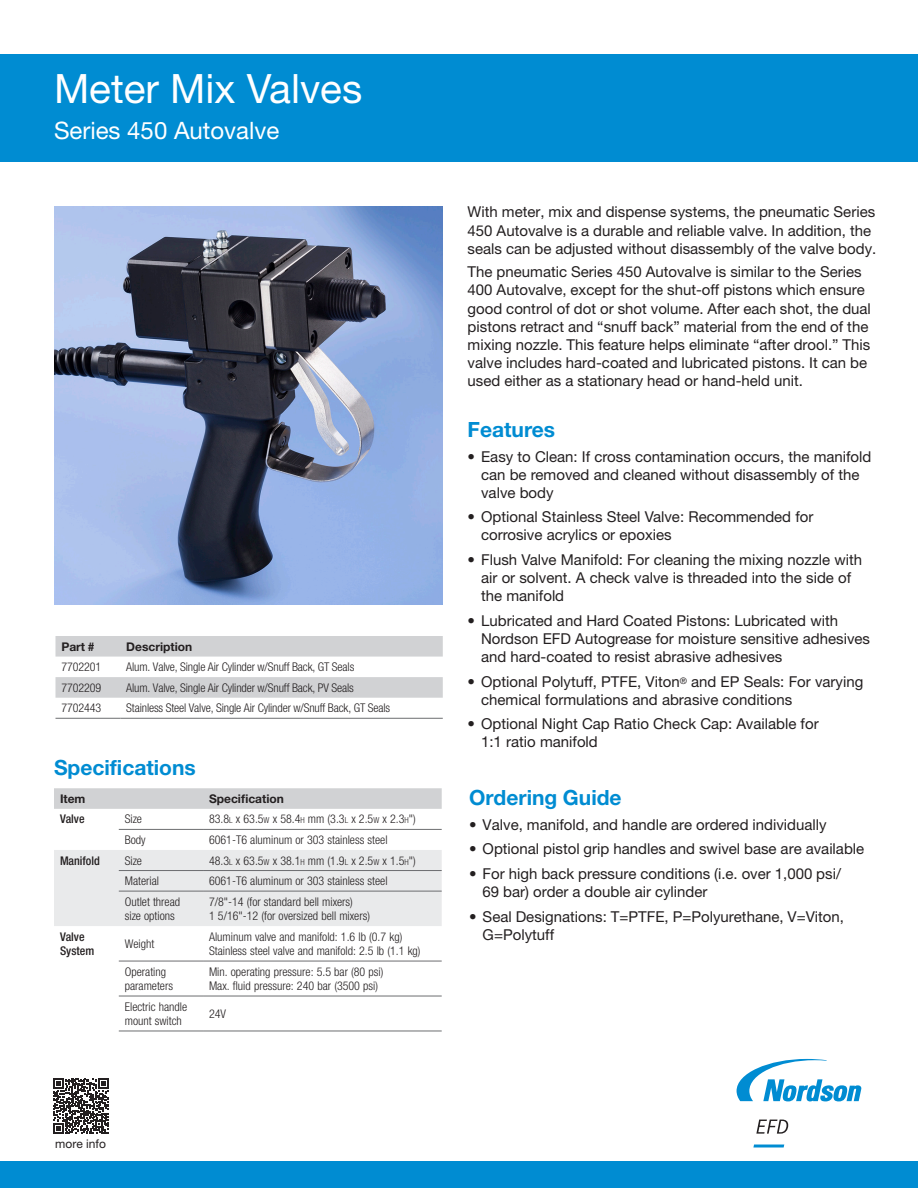
<style>
.page{position:relative;width:918px;height:1188px;background:#fff}
.page>*{position:absolute;margin:0;border:0;box-sizing:border-box;transform-origin:0 0}
.EFD-DataSheet-MainTitle-Helv55{font:40.5px "Helvetica Neue LT Std";color:#fff}
.EFD-DataSheet-Subtitle-Helv55{font:24px "Helvetica Neue LT Std";color:#fff}
.EFD-DataSheet-Head-Lev1-Helv75{font:700 21px "Helvetica Neue LT Std";color:#008cd2}
.t1{font:15px/18px "Helvetica Neue LT Std";color:#231f20}
.EFD-DataSheet-TableText-8L-Helv55{font:300 condensed 12px/14.4px "Helvetica Neue LT Std";color:#231f20}
.EFD-DataSheet-TableText-8LB-Helv75{font:700 12px "Helvetica Neue LT Std";color:#231f20}
.EFD-DataSheet-TableText-8L-Helv55-2{font:500 condensed 12px/14.4px "Helvetica Neue LT Std";color:#231f20}
.EFD-DataSheet-BodyText-8C-Helv55{font:12px "Helvetica Neue LT Std";color:#231f20}
.s1{font-size:8.25px}
</style>
<div class="page">
<div style="left:0;top:54px;width:918px;height:108px;background:#008cd2"></div>
<div style="left:0;top:1161px;width:918px;height:27px;background:#008cd2"></div>
<svg style="left:737px;top:1059px;width:124px;height:42px"></svg>
<svg style="left:753px;top:1145px;width:31px;height:3px"></svg>
<svg style="left:756px;top:1120px;width:32px;height:14px"></svg>
<img style="left:54px;top:207px;width:389px;height:398px">
<svg style="left:53px;top:1079px;width:55px;height:55px"></svg>
<svg style="left:56px;top:636px;width:387px;height:62px"></svg>
<hr style="left:56px;top:718px;width:64px;height:1px;background:#6c6d70">
<hr style="left:120px;top:718px;width:323px;height:1px;background:#6c6d70">
<div style="left:54px;top:788px;width:388px;height:21px;background:#d1d2d4"></div>
<div style="left:54px;top:850px;width:388px;height:76px;background:#e9eaeb"></div>
<hr style="left:119px;top:829px;width:84px;height:1px;background:#6c6d70">
<hr style="left:203px;top:829px;width:239px;height:1px;background:#6c6d70">
<hr style="left:119px;top:870px;width:84px;height:1px;background:#6c6d70">
<hr style="left:203px;top:870px;width:239px;height:1px;background:#6c6d70">
<hr style="left:119px;top:891px;width:84px;height:1px;background:#6c6d70">
<hr style="left:203px;top:891px;width:239px;height:1px;background:#6c6d70">
<hr style="left:119px;top:961px;width:84px;height:1px;background:#6c6d70">
<hr style="left:203px;top:961px;width:239px;height:1px;background:#6c6d70">
<hr style="left:119px;top:996px;width:84px;height:1px;background:#6c6d70">
<hr style="left:203px;top:996px;width:239px;height:1px;background:#6c6d70">
<hr style="left:119px;top:1031px;width:84px;height:1px;background:#6c6d70">
<hr style="left:203px;top:1031px;width:239px;height:1px;background:#6c6d70">
<p class="EFD-DataSheet-MainTitle-Helv55" style="left:54px;top:65px;width:310px">Meter Mix Valves</p>
<p class="EFD-DataSheet-Subtitle-Helv55" style="left:54px;top:116px;width:227px">Series 450 Autovalve</p>
<p class="EFD-DataSheet-TableText-8LB-Helv75" style="left:62px;top:639px;width:35px">Part #</p>
<p class="EFD-DataSheet-TableText-8LB-Helv75" style="left:126px;top:639px;width:67px">Description</p>
<p class="EFD-DataSheet-TableText-8L-Helv55" style="left:62px;top:660px;width:41px">7702201</p>
<p class="EFD-DataSheet-TableText-8L-Helv55" style="left:126px;top:660px;width:230px">Alum. Valve, Single Air Cylinder w/Snuff Back, GT Seals</p>
<p class="EFD-DataSheet-TableText-8L-Helv55" style="left:62px;top:680px;width:41px">7702209</p>
<p class="EFD-DataSheet-TableText-8L-Helv55" style="left:126px;top:680px;width:229px">Alum. Valve, Single Air Cylinder w/Snuff Back, PV Seals</p>
<p class="EFD-DataSheet-TableText-8L-Helv55" style="left:62px;top:701px;width:41px">7702443</p>
<p class="EFD-DataSheet-TableText-8L-Helv55" style="left:126px;top:701px;width:265px">Stainless Steel Valve, Single Air Cylinder w/Snuff Back, GT Seals</p>
<p class="EFD-DataSheet-Head-Lev1-Helv75" style="left:54px;top:754px;width:143px">Specifications</p>
<p class="EFD-DataSheet-TableText-8LB-Helv75" style="left:60px;top:791px;width:27px">Item</p>
<p class="EFD-DataSheet-TableText-8LB-Helv75" style="left:209px;top:791px;width:76px">Specification</p>
<p class="EFD-DataSheet-TableText-8L-Helv55-2" style="left:60px;top:812px;width:26px">Valve</p>
<p class="EFD-DataSheet-TableText-8L-Helv55" style="left:125px;top:812px;width:19px">Size</p>
<p class="EFD-DataSheet-TableText-8L-Helv55" style="left:209px;top:812px;width:208px">83.8<span class="s1">L</span> x 63.5<span class="s1">W</span> x 58.4<span class="s1">H</span> mm (3.3<span class="s1">L</span> x 2.5<span class="s1">W</span> x 2.3<span class="s1">H</span>")</p>
<p class="EFD-DataSheet-TableText-8L-Helv55" style="left:125px;top:832px;width:22px">Body</p>
<p class="EFD-DataSheet-TableText-8L-Helv55" style="left:209px;top:832px;width:180px">6061-T6 aluminum or 303 stainless steel</p>
<p class="EFD-DataSheet-TableText-8L-Helv55-2" style="left:60px;top:853px;width:41px">Manifold</p>
<p class="EFD-DataSheet-TableText-8L-Helv55" style="left:125px;top:853px;width:19px">Size</p>
<p class="EFD-DataSheet-TableText-8L-Helv55" style="left:209px;top:853px;width:208px">48.3<span class="s1">L</span> x 63.5<span class="s1">W</span> x 38.1<span class="s1">H</span> mm (1.9<span class="s1">L</span> x 2.5<span class="s1">W</span> x 1.5<span class="s1">H</span>")</p>
<p class="EFD-DataSheet-TableText-8L-Helv55" style="left:125px;top:874px;width:36px">Material</p>
<p class="EFD-DataSheet-TableText-8L-Helv55" style="left:209px;top:874px;width:180px">6061-T6 aluminum or 303 stainless steel</p>
<p class="EFD-DataSheet-TableText-8L-Helv55" style="left:125px;top:894px;width:57px">Outlet thread size options</p>
<p class="EFD-DataSheet-TableText-8L-Helv55" style="left:209px;top:894px;width:163px">7/8"-14 (for standard bell mixers)<br>1 5/16"-12 (for oversized bell mixers)</p>
<p class="EFD-DataSheet-TableText-8L-Helv55-2" style="left:60px;top:929px;width:36px">Valve<br>System</p>
<p class="EFD-DataSheet-TableText-8L-Helv55" style="left:125px;top:936px;width:31px">Weight</p>
<p class="EFD-DataSheet-TableText-8L-Helv55" style="left:209px;top:929px;width:195px">Aluminum valve and manifold: 1.6 lb (0.7 kg)</p>
<p class="EFD-DataSheet-TableText-8L-Helv55" style="left:209px;top:944px;width:213px">Stainless steel valve and manifold: 2.5 lb (1.1 kg)</p>
<p class="EFD-DataSheet-TableText-8L-Helv55" style="left:125px;top:964px;width:50px">Operating parameters</p>
<p class="EFD-DataSheet-TableText-8L-Helv55" style="left:209px;top:964px;width:176px">Min. operating pressure: 5.5 bar (80 psi)</p>
<p class="EFD-DataSheet-TableText-8L-Helv55" style="left:209px;top:978px;width:171px">Max. fluid pressure: 240 bar (3500 psi)</p>
<p class="EFD-DataSheet-TableText-8L-Helv55" style="left:125px;top:999px;width:64px">Electric handle mount switch</p>
<p class="EFD-DataSheet-TableText-8L-Helv55" style="left:209px;top:1006px;width:19px">24V</p>
<p class="EFD-DataSheet-BodyText-8C-Helv55" style="left:55px;top:1136px;width:52px">more info</p>
<p class="t1" style="left:468px;top:203px;width:410px">With meter, mix and dispense systems, the pneumatic Series<br>450 Autovalve is a durable and reliable valve. In addition, the seals can be adjusted without disassembly of the valve body.</p>
<p class="t1" style="left:468px;top:263px;width:405px">The pneumatic Series 450 Autovalve is similar to the Series 400 Autovalve, except for the shut-off pistons which ensure good control of dot or shot volume. After each shot, the dual pistons retract and “snuff back” material from the end of the mixing nozzle. This feature helps eliminate “after drool.” This valve includes hard-coated and lubricated pistons. It can be used either as a stationary head or hand-held unit.</p>
<p class="EFD-DataSheet-Head-Lev1-Helv75" style="left:468px;top:416px;width:89px">Features</p>
<p class="t1" style="left:481px;top:447px;width:392px;text-indent:-14px">• Easy to Clean: If cross contamination occurs, the manifold can be removed and cleaned without disassembly of the valve body</p>
<p class="t1" style="left:481px;top:508px;width:334px;text-indent:-14px">• Optional Stainless Steel Valve: Recommended for corrosive acrylics or epoxies</p>
<p class="t1" style="left:481px;top:551px;width:383px;text-indent:-14px">• Flush Valve Manifold: For cleaning the mixing nozzle with air or solvent. A check valve is threaded into the side of the manifold</p>
<p class="t1" style="left:481px;top:611px;width:390px;text-indent:-14px">• Lubricated and Hard Coated Pistons: Lubricated with<br>Nordson EFD Autogrease for moisture sensitive adhesives and hard-coated to resist abrasive adhesives</p>
<p class="t1" style="left:481px;top:672px;width:384px;text-indent:-14px">• Optional Polytuff, PTFE, Viton<sup>®</sup> and EP Seals: For varying chemical formulations and abrasive conditions</p>
<p class="t1" style="left:481px;top:715px;width:339px;text-indent:-14px">• Optional Night Cap Ratio Check Cap: Available for<br>1:1 ratio manifold</p>
<p class="EFD-DataSheet-Head-Lev1-Helv75" style="left:469px;top:784px;width:154px">Ordering Guide</p>
<p class="t1" style="left:469px;top:815px;width:359px">• Valve, manifold, and handle are ordered individually</p>
<p class="t1" style="left:469px;top:840px;width:397px">• Optional pistol grip handles and swivel base are available</p>
<p class="t1" style="left:483px;top:865px;width:360px;text-indent:-14px">• For high back pressure conditions (i.e. over 1,000 psi/<br>69 bar) order a double air cylinder</p>
<p class="t1" style="left:483px;top:907px;width:363px;text-indent:-14px">• Seal Designations: T=PTFE, P=Polyurethane, V=Viton,<br>G=Polytuff</p>
</div>
